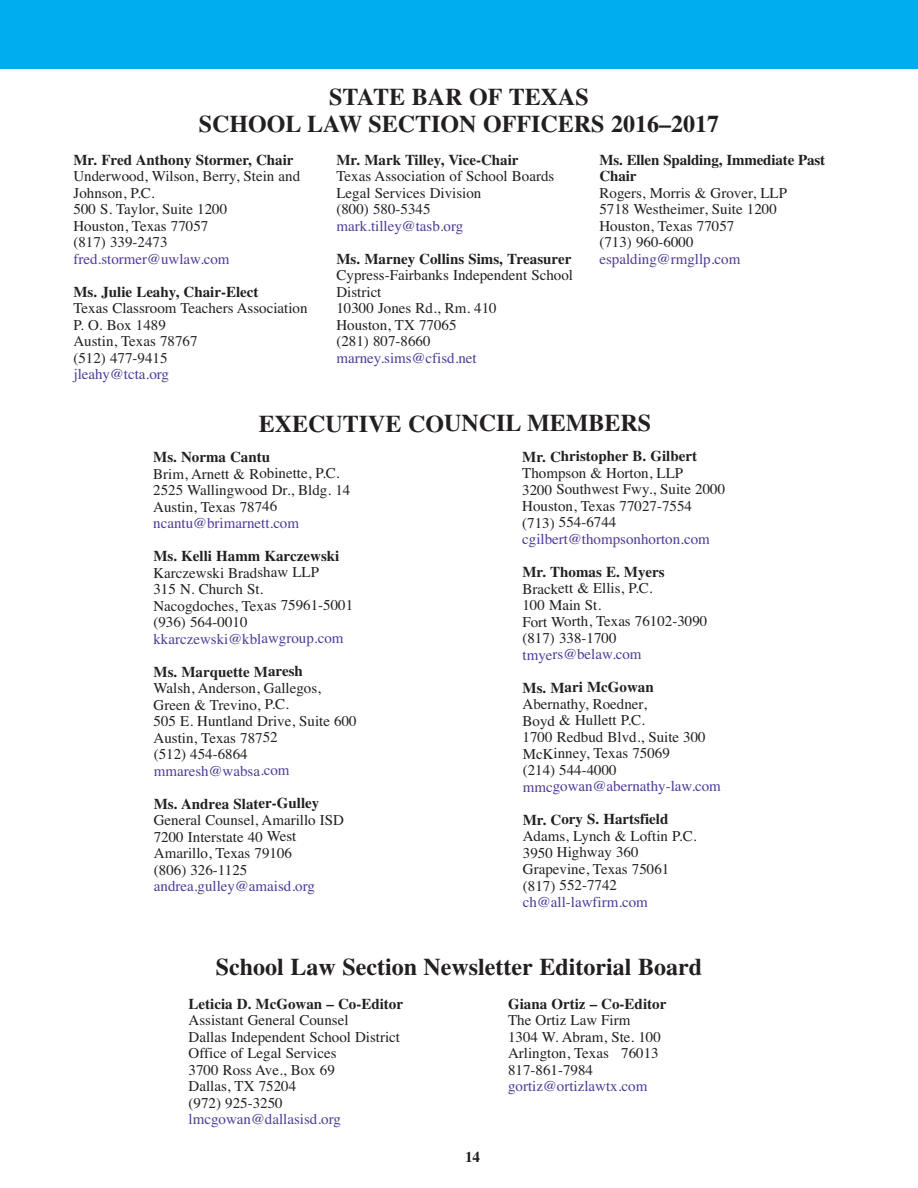
<style>
.page{position:relative;width:918px;height:1188px;background:#fff}
.page>*{position:absolute;margin:0;border:0;box-sizing:border-box;transform-origin:0 0}
.t1{font:700 24px/27px "Times";color:#231f20;text-align:center}
.t2{font:15px/16.5px "Times";color:#231f20}
.t3{font:700 15px/16.5px "Times";color:#231f20}
.t4{font:15px "Times";color:#4e3b98}
</style>
<div class="page">
<div style="left:0;top:0;width:918px;height:68px;background:#00aeef"></div>
<h1 class="t1" style="left:199px;top:86px;width:522px">STATE BAR OF TEXAS<br>SCHOOL LAW SECTION OFFICERS 2016–2017</h1>
<p class="t3" style="left:74px;top:153px;width:222px">Mr. Fred Anthony Stormer, Chair</p>
<p class="t2" style="left:74px;top:168px;width:228px">Underwood, Wilson, Berry, Stein and<br>Johnson, P.C.<br>500 S. Taylor, Suite 1200<br>Houston, Texas 77057<br>(817) 339-2473</p>
<p class="t4" style="left:74px;top:250px;width:158px">fred.stormer@uwlaw.com</p>
<p class="t3" style="left:74px;top:285px;width:187px">Ms. Julie Leahy, Chair-Elect</p>
<p class="t2" style="left:74px;top:300px;width:236px">Texas Classroom Teachers Association<br>P. O. Box 1489<br>Austin, Texas 78767<br>(512) 477-9415</p>
<p class="t4" style="left:74px;top:365px;width:97px">jleahy@tcta.org</p>
<p class="t3" style="left:336px;top:153px;width:184px">Mr. Mark Tilley, Vice-Chair</p>
<p class="t2" style="left:336px;top:168px;width:219px">Texas Association of School Boards<br>Legal Services Division<br>(800) 580-5345</p>
<p class="t4" style="left:336px;top:217px;width:128px">mark.tilley@tasb.org</p>
<p class="t3" style="left:336px;top:252px;width:237px">Ms. Marney Collins Sims, Treasurer</p>
<p class="t2" style="left:336px;top:267px;width:238px">Cypress-Fairbanks Independent School<br>District<br>10300 Jones Rd., Rm. 410<br>Houston, TX 77065<br>(281) 807-8660</p>
<p class="t4" style="left:336px;top:349px;width:142px">marney.sims@cfisd.net</p>
<p class="t3" style="left:599px;top:153px;width:227px">Ms. Ellen Spalding, Immediate Past<br>Chair</p>
<p class="t2" style="left:599px;top:184px;width:189px">Rogers, Morris &amp; Grover, LLP<br>5718 Westheimer, Suite 1200<br>Houston, Texas 77057<br>(713) 960-6000</p>
<p class="t4" style="left:599px;top:250px;width:142px">espalding@rmgllp.com</p>
<h1 class="t1" style="left:259px;top:412px;width:394px">EXECUTIVE COUNCIL MEMBERS</h1>
<p class="t3" style="left:153px;top:450px;width:119px">Ms. Norma Cantu</p>
<p class="t2" style="left:153px;top:465px;width:199px">Brim, Arnett &amp; Robinette, P.C.<br>2525 Wallingwood Dr., Bldg. 14<br>Austin, Texas 78746</p>
<p class="t4" style="left:153px;top:514px;width:147px">ncantu@brimarnett.com</p>
<p class="t3" style="left:153px;top:549px;width:188px">Ms. Kelli Hamm Karczewski</p>
<p class="t2" style="left:153px;top:564px;width:201px">Karczewski Bradshaw LLP<br>315 N. Church St.<br>Nacogdoches, Texas 75961-5001 (936) 564-0010</p>
<p class="t4" style="left:153px;top:630px;width:192px">kkarczewski@kblawgroup.com</p>
<p class="t3" style="left:154px;top:665px;width:151px">Ms. Marquette Maresh</p>
<p class="t2" style="left:154px;top:680px;width:205px">Walsh, Anderson, Gallegos,<br>Green &amp; Trevino, P.C.<br>505 E. Huntland Drive, Suite 600<br>Austin, Texas 78752<br>(512) 454-6864</p>
<p class="t4" style="left:154px;top:762px;width:137px">mmaresh@wabsa.com</p>
<p class="t3" style="left:154px;top:797px;width:167px">Ms. Andrea Slater-Gulley</p>
<p class="t2" style="left:154px;top:812px;width:192px">General Counsel, Amarillo ISD<br>7200 Interstate 40 West<br>Amarillo, Texas 79106<br>(806) 326-1125</p>
<p class="t4" style="left:154px;top:877px;width:163px">andrea.gulley@amaisd.org</p>
<p class="t3" style="left:522px;top:450px;width:176px">Mr. Christopher B. Gilbert</p>
<p class="t2" style="left:522px;top:464px;width:205px">Thompson &amp; Horton, LLP<br>3200 Southwest Fwy., Suite 2000<br>Houston, Texas 77027-7554 (713) 554-6744</p>
<p class="t4" style="left:522px;top:530px;width:189px">cgilbert@thompsonhorton.com</p>
<p class="t3" style="left:522px;top:565px;width:144px">Mr. Thomas E. Myers</p>
<p class="t2" style="left:522px;top:580px;width:187px">Brackett &amp; Ellis, P.C.<br>100 Main St.<br>Fort Worth, Texas 76102-3090 (817) 338-1700</p>
<p class="t4" style="left:523px;top:646px;width:121px">tmyers@belaw.com</p>
<p class="t3" style="left:523px;top:681px;width:133px">Ms. Mari McGowan</p>
<p class="t2" style="left:523px;top:696px;width:185px">Abernathy, Roedner,<br>Boyd &amp; Hullett P.C.<br>1700 Redbud Blvd., Suite 300<br>McKinney, Texas 75069 (214) 544-4000</p>
<p class="t4" style="left:523px;top:777px;width:200px">mmcgowan@abernathy-law.com</p>
<p class="t3" style="left:523px;top:813px;width:147px">Mr. Cory S. Hartsfield</p>
<p class="t2" style="left:523px;top:827px;width:175px">Adams, Lynch &amp; Loftin P.C.<br>3950 Highway 360<br>Grapevine, Texas 75061 (817) 552-7742</p>
<p class="t4" style="left:523px;top:893px;width:127px">ch@all-lawfirm.com</p>
<h1 class="t1" style="left:216px;top:956px;width:488px">School Law Section Newsletter Editorial Board</h1>
<p class="t3" style="left:189px;top:997px;width:216px">Leticia D. McGowan – Co-Editor</p>
<p class="t2" style="left:189px;top:1012px;width:213px">Assistant General Counsel<br>Dallas Independent School District<br>Office of Legal Services<br>3700 Ross Ave., Box 69<br>Dallas, TX 75204<br>(972) 925-3250</p>
<p class="t4" style="left:189px;top:1110px;width:154px">lmcgowan@dallasisd.org</p>
<p class="t3" style="left:465px;top:1150px;width:16px">14</p>
<p class="t3" style="left:508px;top:997px;width:160px">Giana Ortiz – Co-Editor</p>
<p class="t2" style="left:508px;top:1012px;width:154px">The Ortiz Law Firm<br>1304 W. Abram, Ste. 100<br>Arlington, Texas 76013<br>817-861-7984</p>
<p class="t4" style="left:508px;top:1077px;width:141px">gortiz@ortizlawtx.com</p>
</div>
